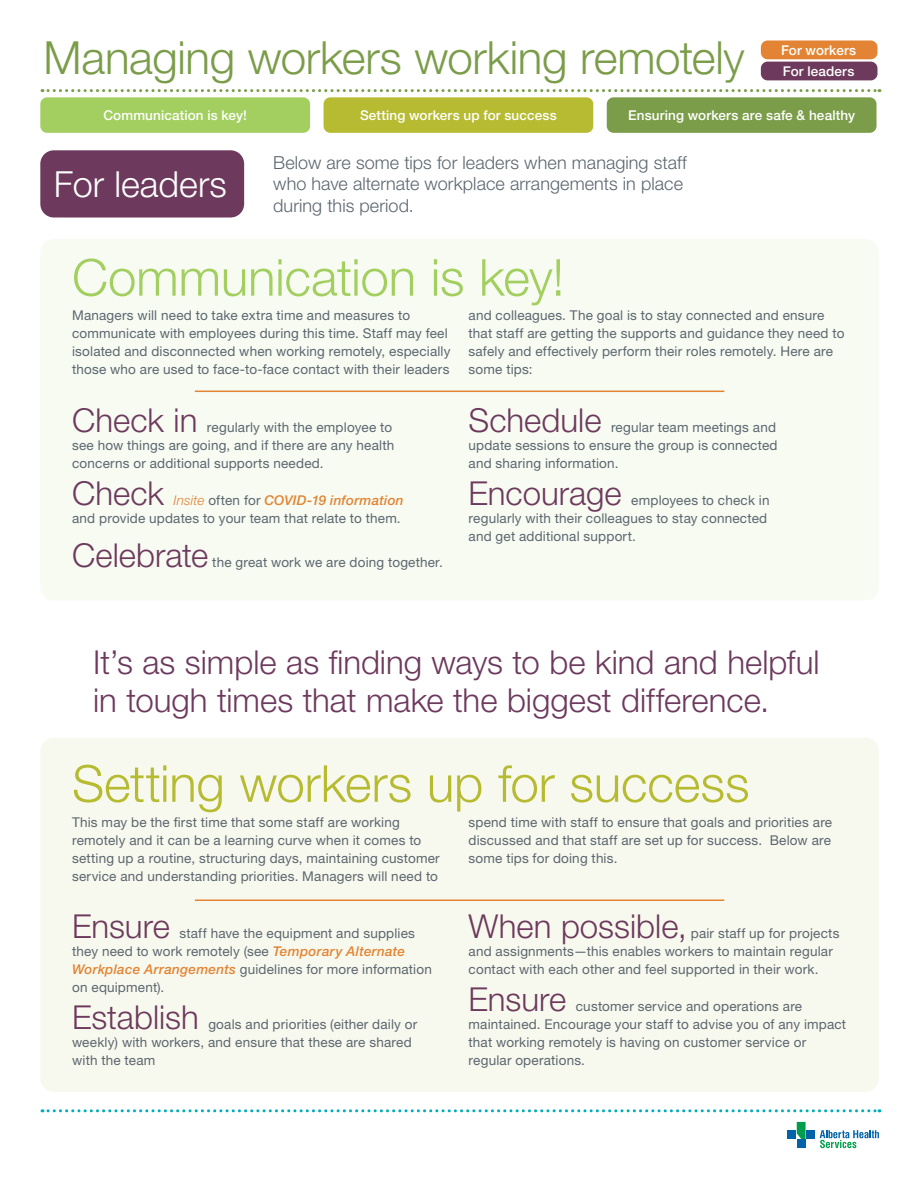
<style>
.page{position:relative;width:918px;height:1188px;background:#fff}
.page>*{position:absolute;margin:0;border:0;box-sizing:border-box;transform-origin:0 0}
.Green_section_header{font:300 51px "Helvetica Neue LT Std";letter-spacing:-.005em;color:#b6bb32}
.Light_green_section{font:300 51px "Helvetica Neue LT Std";letter-spacing:-.005em;color:#a2cf5f}
.Document_title{font:300 45.75px "Helvetica Neue LT Std";letter-spacing:-.01em;color:#7b9d4a}
.Cyan_Section_header{font:300 36px "Helvetica Neue LT Std";color:#fff}
.Body_text_header__Pu{font:300 33px/37.5px "Helvetica Neue LT Std";color:#6d3a5d}
.Body_text{font:300 33px "Helvetica Neue LT Std";color:#6d3a5d}
.Intro_paragraph{font:300 18px/21.6px "Helvetica Neue LT Std";letter-spacing:.005em;color:#5c666f}
.Body_text-2{font:13.5px/18px "Helvetica Neue LT Std";letter-spacing:.015em;color:#5c666f}
.t1{font:500 13.5px "Helvetica Neue LT Std";letter-spacing:.01em;color:#fff}
.s1{font-weight:300;font-style:italic;color:#e28433}
.s2{font-weight:500;font-style:italic;color:#e28433}
</style>
<div class="page">
<div style="left:40px;top:239px;width:839px;height:361px;background:#f7fbf2;border-radius:14px"></div>
<div style="left:40px;top:738px;width:839px;height:354px;background:#f8f9ee;border-radius:14px"></div>
<svg style="left:42px;top:89px;width:838px;height:3px"></svg>
<div style="left:40px;top:97px;width:270px;height:36px;background:#a2cf5f;border-radius:7px"></div>
<div style="left:324px;top:97px;width:269px;height:36px;background:#b6bb32;border-radius:7px"></div>
<div style="left:607px;top:97px;width:270px;height:36px;background:#7b9d4a;border-radius:7px"></div>
<div style="left:761px;top:40px;width:116px;height:19px;background:#e28433;border-radius:7px"></div>
<div style="left:761px;top:62px;width:116px;height:18px;background:#6d3a5d;border-radius:7px"></div>
<div style="left:40px;top:150px;width:204px;height:68px;background:#6d3a5d;border-radius:14px"></div>
<svg style="left:42px;top:1109px;width:838px;height:3px"></svg>
<svg style="left:820px;top:1130px;width:59px;height:18px"></svg>
<div style="left:788px;top:1130px;width:8px;height:9px;background:#0163a8"></div>
<div style="left:806px;top:1130px;width:9px;height:9px;background:#0163a8"></div>
<div style="left:797px;top:1140px;width:9px;height:8px;background:#0163a8"></div>
<svg style="left:797px;top:1122px;width:9px;height:17px"></svg>
<hr style="left:195px;top:391px;width:529px;height:1px;background:#e28433">
<hr style="left:195px;top:899px;width:529px;height:2px;background:#e28433">
<p class="Document_title" style="left:44px;top:30px;width:703px">Managing workers working remotely</p>
<p class="t1" style="left:103px;top:107px;width:145px">Communication is key!</p>
<p class="t1" style="left:360px;top:107px;width:198px">Setting workers up for success</p>
<p class="t1" style="left:628px;top:107px;width:229px">Ensuring workers are safe &amp; healthy</p>
<p class="Intro_paragraph" style="left:273px;top:151px;width:415px">Below are some tips for leaders when managing staff who have alternate workplace arrangements in place during this period.</p>
<p class="t1" style="left:781px;top:42px;width:77px">For workers</p>
<p class="t1" style="left:783px;top:63px;width:73px">For leaders</p>
<p class="Cyan_Section_header" style="left:54px;top:162px;width:174px">For leaders</p>
<p class="Light_green_section" style="left:72px;top:246px;width:494px">Communication is key!</p>
<p class="Body_text-2" style="left:72px;top:306px;width:380px">Managers will need to take extra time and measures to communicate with employees during this time. Staff may feel isolated and disconnected when working remotely, especially those who are used to face-to-face contact with their leaders</p>
<p class="Body_text-2" style="left:469px;top:306px;width:377px">and colleagues. The goal is to stay connected and ensure that staff are getting the supports and guidance they need to safely and effectively perform their roles remotely. Here are some tips:</p>
<p class="Body_text" style="left:72px;top:400px;width:127px">Check in</p>
<p class="Body_text-2" style="left:72px;top:418px;width:324px;text-indent:135px">regularly with the employee to see how things are going, and if there are any health concerns or additional supports needed.</p>
<p class="Body_text" style="left:72px;top:473px;width:94px">Check</p>
<p class="Body_text-2" style="left:72px;top:491px;width:333px;text-align:right"><span class="s1">Insite</span> often for <span class="s2">COVID-19 information<br></span>and provide updates to your team that relate to them.</p>
<p class="Body_text" style="left:72px;top:535px;width:138px">Celebrate</p>
<p class="Body_text-2" style="left:212px;top:553px;width:232px">the great work we are doing together.</p>
<p class="Body_text" style="left:469px;top:400px;width:134px">Schedule</p>
<p class="Body_text-2" style="left:469px;top:418px;width:311px;text-align:justify;text-indent:142px">regular team meetings and update sessions to ensure the group is connected and sharing information.</p>
<p class="Body_text" style="left:469px;top:473px;width:155px">Encourage</p>
<p class="Body_text-2" style="left:469px;top:491px;width:302px;text-indent:163px">employees to check in regularly with their colleagues to stay connected and get additional support.</p>
<p class="Body_text_header__Pu" style="left:93px;top:643px;width:728px">It’s as simple as finding ways to be kind and helpful in tough times that make the biggest difference.</p>
<p class="Green_section_header" style="left:72px;top:752px;width:679px">Setting workers up for success</p>
<p class="Body_text-2" style="left:72px;top:813px;width:369px">This may be the first time that some staff are working remotely and it can be a learning curve when it comes to setting up a routine, structuring days, maintaining customer service and understanding priorities. Managers will need to</p>
<p class="Body_text-2" style="left:469px;top:813px;width:365px;text-align:justify">spend time with staff to ensure that goals and priorities are discussed and that staff are set up for success. Below are some tips for doing this.</p>
<p class="Body_text" style="left:72px;top:906px;width:99px">Ensure</p>
<p class="Body_text-2" style="left:72px;top:924px;width:361px;text-indent:107px">staff have the equipment and supplies they need to work remotely (see <span class="s2">Temporary Alternate Workplace Arrangements</span> guidelines for more information on equipment).</p>
<p class="Body_text" style="left:72px;top:997px;width:128px">Establish</p>
<p class="Body_text-2" style="left:72px;top:1015px;width:347px;text-indent:136px">goals and priorities (either daily or weekly) with workers, and ensure that these are shared with the team</p>
<p class="Body_text" style="left:469px;top:906px;width:220px">When possible,</p>
<p class="Body_text-2" style="left:469px;top:924px;width:372px;text-indent:222px">pair staff up for projects and assignments—this enables workers to maintain regular contact with each other and feel supported in their work.</p>
<p class="Body_text" style="left:469px;top:979px;width:99px">Ensure</p>
<p class="Body_text-2" style="left:469px;top:997px;width:379px;text-indent:107px">customer service and operations are maintained. Encourage your staff to advise you of any impact that working remotely is having on customer service or regular operations.</p>
</div>
